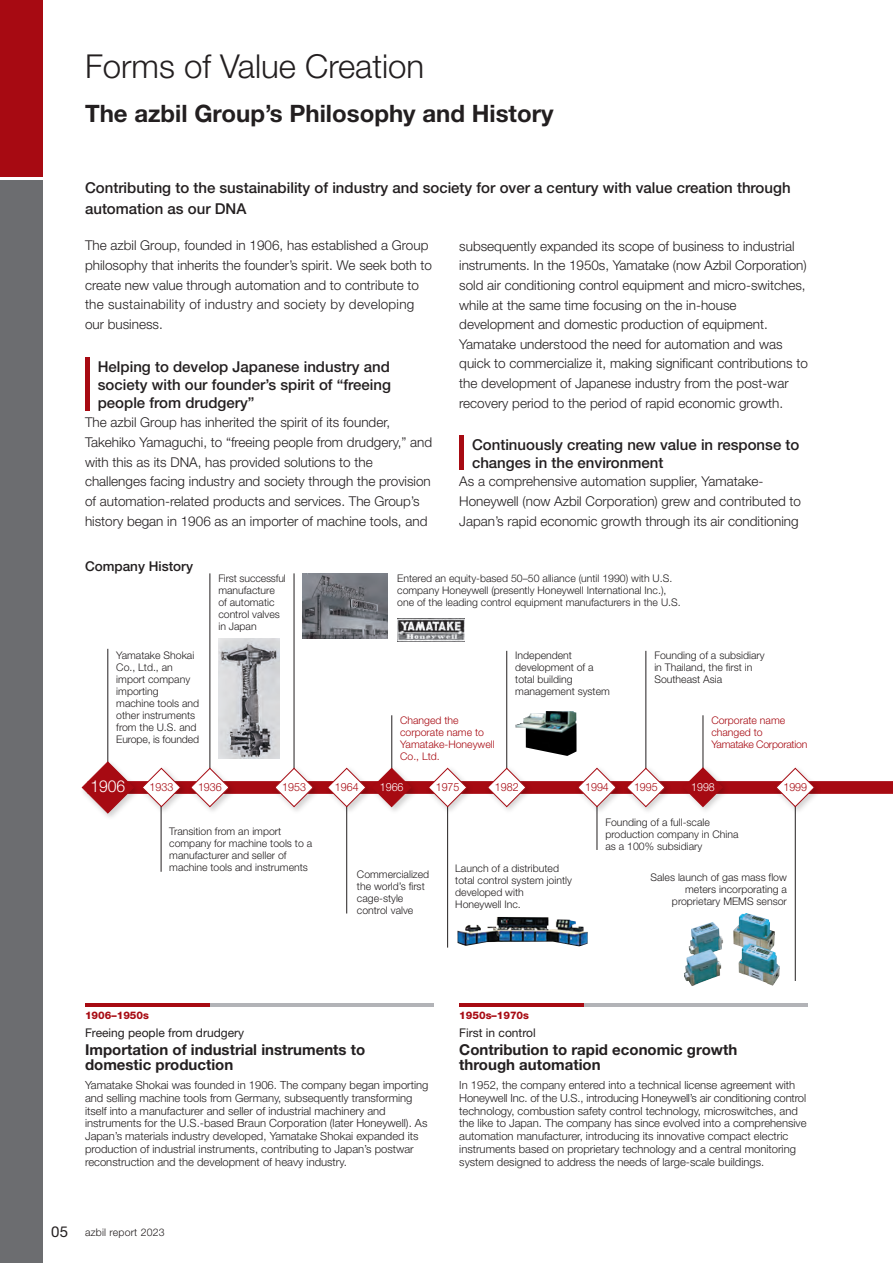
<style>
.page{position:relative;width:893px;height:1263px;background:#fff}
.page>*{position:absolute;margin:0;border:0;box-sizing:border-box;transform-origin:0 0}
.t1{font:300 33px "Helvetica Neue LT Std";color:#231f20}
.t2{font:700 24px "Helvetica Neue LT Std";color:#231f20}
.t3{font:300 16.5px "Helvetica Neue LT Std";color:#fff;scale:.95 1}
.t4{font:500 15px/18px "Helvetica Neue LT Std";color:#231f20}
.t5{font:700 15px/15px "Helvetica Neue LT Std";color:#231f20}
.t6{font:300 13.5px/19.6px "Helvetica Neue LT Std";color:#231f20}
.t7{font:500 13.5px "Helvetica Neue LT Std";color:#231f20}
.t8{font:12px "Helvetica Neue LT Std";color:#231f20}
.t9{font:300 11.25px/12.8px "Helvetica Neue LT Std";color:#231f20}
.t10{font:300 11.25px "Helvetica Neue LT Std";color:#a70a12;scale:.95 1}
.t11{font:300 11.25px "Helvetica Neue LT Std";color:#fff;scale:.95 1}
.t12{font:300 11.1px "Helvetica Neue LT Std";color:#fff;scale:.95 1}
.t13{font:300 10.5px/12px "Helvetica Neue LT Std";color:#231f20}
.t14{font:300 10.5px/12px "Helvetica Neue LT Std";color:#a70a12}
.t15{font:800 10.5px "Helvetica Neue LT Std";color:#a70a12}
.t16{font:300 10.5px "Helvetica Neue LT Std";letter-spacing:.02em;color:#231f20}
.s1{font-weight:400;font-size:15px}
</style>
<div class="page">
<hr style="left:210px;top:573px;width:1px;height:213px;background:#231f20">
<hr style="left:294px;top:573px;width:1px;height:213px;background:#231f20">
<hr style="left:161px;top:788px;width:1px;height:84px;background:#231f20">
<hr style="left:646px;top:651px;width:1px;height:130px;background:#231f20">
<hr style="left:703px;top:715px;width:1px;height:77px;background:#231f20">
<hr style="left:108px;top:649px;width:1px;height:137px;background:#231f20">
<img style="left:303px;top:573px;width:85px;height:66px">
<img style="left:397px;top:619px;width:68px;height:22px">
<div style="left:88px;top:781px;width:805px;height:13px;background:#a70a12"></div>
<img style="left:643px;top:763px;width:33px;height:48px">
<svg style="left:627px;top:767px;width:39px;height:41px"></svg>
<img style="left:678px;top:761px;width:55px;height:50px">
<svg style="left:682px;top:766px;width:42px;height:42px"></svg>
<hr style="left:392px;top:715px;width:1px;height:70px;background:#231f20">
<hr style="left:506px;top:651px;width:1px;height:135px;background:#231f20">
<hr style="left:597px;top:787px;width:1px;height:63px;background:#231f20">
<img style="left:515px;top:711px;width:61px;height:45px">
<hr style="left:447px;top:788px;width:1px;height:159px;background:#231f20">
<hr style="left:346px;top:788px;width:1px;height:125px;background:#231f20">
<img style="left:457px;top:917px;width:131px;height:29px">
<img style="left:158px;top:781px;width:28px;height:36px">
<svg style="left:144px;top:767px;width:38px;height:41px"></svg>
<img style="left:186px;top:763px;width:54px;height:48px">
<svg style="left:190px;top:767px;width:40px;height:41px"></svg>
<img style="left:270px;top:763px;width:52px;height:48px">
<svg style="left:274px;top:767px;width:40px;height:41px"></svg>
<img style="left:390px;top:763px;width:31px;height:48px">
<img style="left:104px;top:757px;width:40px;height:60px">
<svg style="left:81px;top:761px;width:53px;height:53px"></svg>
<img style="left:322px;top:781px;width:32px;height:36px">
<svg style="left:326px;top:767px;width:86px;height:41px"></svg>
<img style="left:423px;top:781px;width:54px;height:36px">
<svg style="left:427px;top:767px;width:41px;height:41px"></svg>
<img style="left:483px;top:763px;width:54px;height:47px">
<svg style="left:487px;top:767px;width:40px;height:41px"></svg>
<img style="left:573px;top:781px;width:54px;height:36px">
<svg style="left:577px;top:767px;width:40px;height:41px"></svg>
<hr style="left:795px;top:787px;width:1px;height:194px;background:#231f20">
<img style="left:771px;top:781px;width:54px;height:36px">
<svg style="left:775px;top:767px;width:40px;height:41px"></svg>
<img style="left:218px;top:639px;width:62px;height:120px">
<hr style="left:85px;top:1003px;width:349px;height:4px;background:#b2b3b7">
<hr style="left:85px;top:1003px;width:125px;height:4px;background:#a70a12">
<hr style="left:459px;top:1003px;width:349px;height:4px;background:#b2b3b7">
<hr style="left:459px;top:1003px;width:125px;height:4px;background:#a70a12">
<img style="left:684px;top:913px;width:96px;height:73px">
<div style="left:0;top:0;width:43px;height:176px;background:#a70a12"></div>
<div style="left:0;top:180px;width:43px;height:1083px;background:#6c6d70"></div>
<div style="left:85px;top:357px;width:5px;height:53px;background:#a70a12"></div>
<div style="left:459px;top:436px;width:5px;height:34px;background:#a70a12"></div>
<h1 class="t1" style="left:85px;top:47px;width:341px">Forms of Value Creation</h1>
<h2 class="t2" style="left:85px;top:99px;width:470px">The azbil Group’s Philosophy and History</h2>
<p class="t4" style="left:85px;top:177px;width:707px;line-height:21px">Contributing to the sustainability of industry and society for over a century with value creation through automation as our DNA</p>
<p class="t6" style="left:85px;top:236px;width:349px">The azbil Group, founded in 1906, has established a Group philosophy that inherits the founder’s spirit. We seek both to create new value through automation and to contribute to the sustainability of industry and society by developing our business.</p>
<p class="t6" style="left:459px;top:236px;width:350px">subsequently expanded its scope of business to industrial instruments. In the 1950s, Yamatake (now Azbil Corporation) sold air conditioning control equipment and micro-switches, while at the same time focusing on the in-house development and domestic production of equipment.<br>Yamatake understood the need for automation and was quick to commercialize it, making significant contributions to the development of Japanese industry from the post-war recovery period to the period of rapid economic growth.</p>
<p class="t4" style="left:98px;top:357px;width:295px;text-align:justify">Helping to develop Japanese industry and society with our founder’s spirit of “freeing people from drudgery”</p>
<p class="t6" style="left:85px;top:412px;width:349px">The azbil Group has inherited the spirit of its founder, Takehiko Yamaguchi, to “freeing people from drudgery,” and with this as its DNA, has provided solutions to the challenges facing industry and society through the provision of automation-related products and services. The Group’s history began in 1906 as an importer of machine tools, and</p>
<p class="t4" style="left:472px;top:435px;width:329px">Continuously creating new value in response to changes in the environment</p>
<p class="t6" style="left:459px;top:471px;width:343px">As a comprehensive automation supplier, Yamatake-<br>Honeywell (now Azbil Corporation) grew and contributed to<br>Japan’s rapid economic growth through its air conditioning</p>
<p class="t7" style="left:85px;top:558px;width:110px">Company History</p>
<p class="t13" style="left:116px;top:649px;width:84px">Yamatake Shokai<br>Co., Ltd., an import company importing machine tools and other instruments from the U.S. and<br>Europe, is founded</p>
<p class="t13" style="left:218px;top:572px;width:69px">First successful manufacture of automatic control valves in Japan</p>
<p class="t13" style="left:397px;top:572px;width:285px">Entered an equity-based 50–50 alliance (until 1990) with U.S. company Honeywell (presently Honeywell International Inc.), one of the leading control equipment manufacturers in the U.S.</p>
<p class="t13" style="left:654px;top:649px;width:112px">Founding of a subsidiary in Thailand, the first in<br>Southeast Asia</p>
<p class="t13" style="left:515px;top:649px;width:96px">Independent development of a total building management system</p>
<p class="t14" style="left:400px;top:714px;width:96px">Changed the corporate name to<br>Yamatake-Honeywell<br>Co., Ltd.</p>
<p class="t14" style="left:711px;top:714px;width:97px">Corporate name changed to<br>Yamatake Corporation</p>
<p class="t3" style="left:90px;top:776px;width:38px">1906</p>
<p class="t10" style="left:150px;top:780px;width:27px">1933</p>
<p class="t10" style="left:198px;top:780px;width:27px">1936</p>
<p class="t10" style="left:282px;top:780px;width:27px">1953</p>
<p class="t10" style="left:335px;top:780px;width:27px">1964</p>
<p class="t11" style="left:380px;top:780px;width:27px">1966</p>
<p class="t10" style="left:436px;top:780px;width:27px">1975</p>
<p class="t10" style="left:495px;top:780px;width:27px">1982</p>
<p class="t10" style="left:585px;top:780px;width:27px">1994</p>
<p class="t10" style="left:634px;top:780px;width:27px">1995</p>
<p class="t12" style="left:691px;top:780px;width:26px">1998</p>
<p class="t10" style="left:783px;top:780px;width:27px">1999</p>
<p class="t13" style="left:169px;top:825px;width:144px">Transition from an import company for machine tools to a manufacturer and seller of machine tools and instruments</p>
<p class="t13" style="left:357px;top:868px;width:74px">Commercialized the world’s first cage-style control valve</p>
<p class="t13" style="left:455px;top:862px;width:118px">Launch of a distributed total control system jointly developed with<br>Honeywell Inc.</p>
<p class="t13" style="left:605px;top:816px;width:135px">Founding of a full-scale production company in China as a 100% subsidiary</p>
<p class="t13" style="left:651px;top:871px;width:138px;text-align:right">Sales launch of gas mass flow meters incorporating a proprietary MEMS sensor</p>
<p class="t15" style="left:85px;top:1009px;width:66px">1906–1950s</p>
<p class="t8" style="left:85px;top:1025px;width:161px">Freeing people from drudgery</p>
<p class="t5" style="left:85px;top:1041px;width:282px">Importation of industrial instruments to domestic production</p>
<p class="t9" style="left:85px;top:1078px;width:345px">Yamatake Shokai was founded in 1906. The company began importing and selling machine tools from Germany, subsequently transforming itself into a manufacturer and seller of industrial machinery and instruments for the U.S.-based Braun Corporation (later Honeywell). As Japan’s materials industry developed, Yamatake Shokai expanded its production of industrial instruments, contributing to Japan’s postwar reconstruction and the development of heavy industry.</p>
<p class="t16" style="left:51px;top:1225px;width:115px"><span class="s1">05</span> azbil report 2023</p>
<p class="t15" style="left:459px;top:1009px;width:71px">1950s–1970s</p>
<p class="t8" style="left:459px;top:1025px;width:78px">First in control</p>
<p class="t5" style="left:459px;top:1041px;width:279px">Contribution to rapid economic growth through automation</p>
<p class="t9" style="left:459px;top:1078px;width:349px">In 1952, the company entered into a technical license agreement with Honeywell Inc. of the U.S., introducing Honeywell’s air conditioning control technology, combustion safety control technology, microswitches, and the like to Japan. The company has since evolved into a comprehensive automation manufacturer, introducing its innovative compact electric instruments based on proprietary technology and a central monitoring system designed to address the needs of large-scale buildings.</p>
</div>
